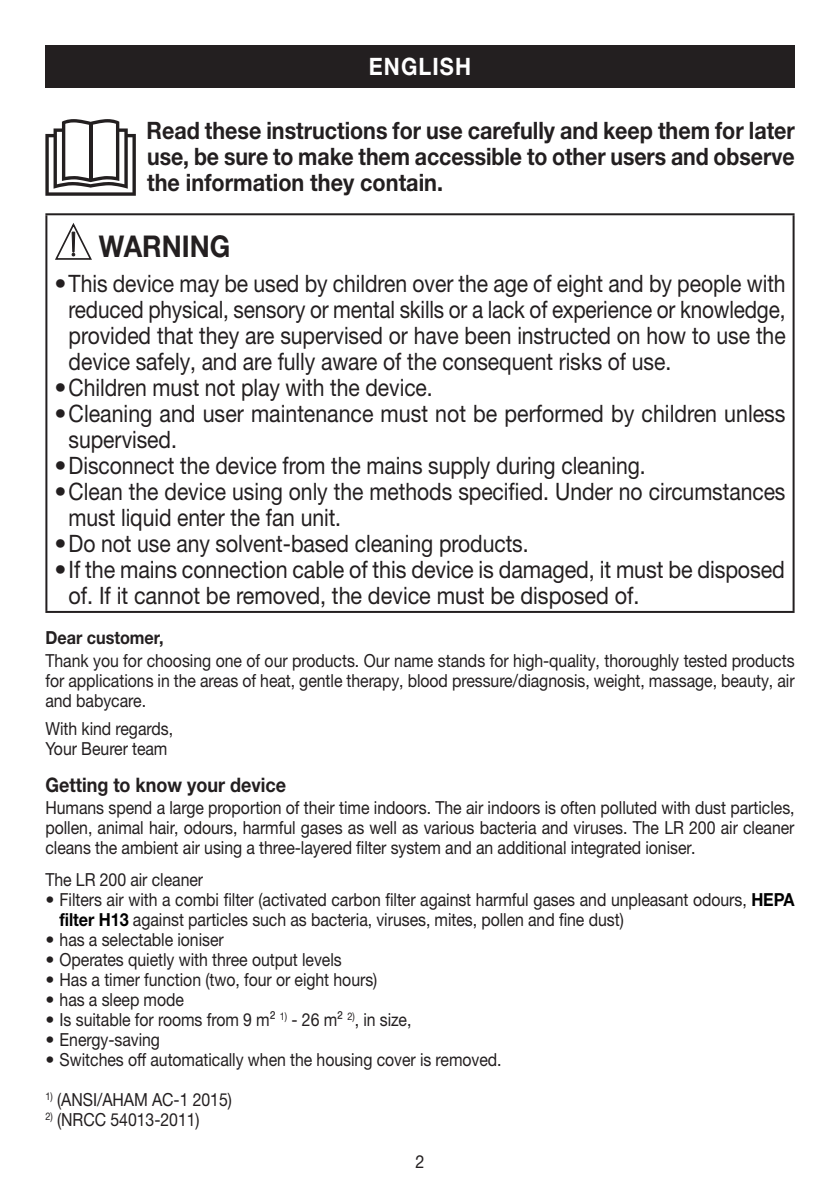
<style>
.page{position:relative;width:840px;height:1191px;background:#fff}
.page>*{position:absolute;margin:0;border:0;box-sizing:border-box;transform-origin:0 0}
.t1{font:700 30px "Helvetica Neue LTW1 G";color:#231f20;scale:.9 1}
.t2{font:24px/26px "Helvetica Neue LTW1 G";letter-spacing:-.005em;color:#231f20}
.t3{font:700 24px/26px "Helvetica Neue LTW1 G";color:#231f20;text-align:justify;scale:.9 1}
.t4{font:700 24px "Helvetica Neue LTW1 G";letter-spacing:.05em;color:#fff;scale:.9 1}
.t5{font:700 20px "Helvetica Neue LTW1 G";color:#231f20;scale:.9 1}
.t6{font:18px/20px "Helvetica Neue LTW1 G";letter-spacing:-.005em;color:#231f20;text-align:justify;scale:.88 1}
.t7{font:18px/20px "Helvetica Neue LTW1 G";letter-spacing:-.005em;color:#231f20}
.t8{font:700 18px "Helvetica Neue LTW1 G";color:#231f20;scale:.9 1}
.t9{font:18px "Helvetica Neue LTW1 G";letter-spacing:-.005em;color:#231f20;scale:.9 1}
.s1{font-weight:700;color:#000}
</style>
<div class="page">
<svg style="left:45px;top:119px;width:91px;height:77px"></svg>
<hr style="left:89px;top:123px;width:3px;height:57px;background:#231f20">
<hr style="left:45px;top:213px;width:749px;height:2px;background:#231f20">
<hr style="left:45px;top:215px;width:2px;height:396px;background:#231f20">
<hr style="left:792px;top:215px;width:2px;height:396px;background:#231f20">
<hr style="left:45px;top:611px;width:749px;height:2px;background:#231f20">
<svg style="left:55px;top:223px;width:37px;height:37px"></svg>
<div style="left:45px;top:45px;width:749px;height:43px;background:#231f20"></div>
<p class="t4" style="left:368px;top:52px;width:115px">ENGLISH</p>
<p class="t3" style="left:146px;top:117px;width:721px">Read these instructions for use carefully and keep them for later use, be sure to make them accessible to other users and observe the information they contain.</p>
<p class="t1" style="left:99px;top:228px;width:147px">WARNING</p>
<p class="t2" style="left:69px;top:270px;width:718px;text-align:justify;text-indent:-14px">•This device may be used by children over the age of eight and by people with reduced physical, sensory or mental skills or a lack of experience or knowledge, provided that they are supervised or have been instructed on how to use the device safely, and are fully aware of the consequent risks of use.</p>
<p class="t2" style="left:54px;top:374px;width:379px">•Children must not play with the device.</p>
<p class="t2" style="left:69px;top:400px;width:718px;text-indent:-14px">•Cleaning and user maintenance must not be performed by children unless supervised.</p>
<p class="t2" style="left:54px;top:452px;width:592px">•Disconnect the device from the mains supply during cleaning.</p>
<p class="t2" style="left:69px;top:478px;width:718px;text-indent:-14px">•Clean the device using only the methods specified. Under no circumstances must liquid enter the fan unit.</p>
<p class="t2" style="left:54px;top:530px;width:475px">•Do not use any solvent-based cleaning products.</p>
<p class="t2" style="left:69px;top:556px;width:717px;text-indent:-14px">•If the mains connection cable of this device is damaged, it must be disposed of. If it cannot be removed, the device must be disposed of.</p>
<p class="t8" style="left:45px;top:626px;width:133px">Dear customer,</p>
<p class="t6" style="left:45px;top:650px;width:852px">Thank you for choosing one of our products. Our name stands for high-quality, thoroughly tested products for applications in the areas of heat, gentle therapy, blood pressure/diagnosis, weight, massage, beauty, air and babycare.</p>
<p class="t6" style="left:45px;top:719px;width:146px">With kind regards,<br>Your Beurer team</p>
<p class="t5" style="left:45px;top:772px;width:269px">Getting to know your device</p>
<p class="t6" style="left:45px;top:798px;width:852px">Humans spend a large proportion of their time indoors. The air indoors is often polluted with dust particles, pollen, animal hair, odours, harmful gases as well as various bacteria and viruses. The LR 200 air cleaner cleans the ambient air using a three-layered filter system and an additional integrated ioniser.</p>
<p class="t6" style="left:45px;top:869px;width:181px">The LR 200 air cleaner</p>
<p class="t7" style="left:60px;top:889px;width:736px;text-indent:-14px">• Filters air with a combi filter (activated carbon filter against harmful gases and unpleasant odours, <span class="s1">HEPA filter H13</span> against particles such as bacteria, viruses, mites, pollen and fine dust)</p>
<p class="t7" style="left:45px;top:929px;width:180px">• has a selectable ioniser</p>
<p class="t7" style="left:45px;top:949px;width:298px">• Operates quietly with three output levels</p>
<p class="t7" style="left:45px;top:969px;width:333px">• Has a timer function (two, four or eight hours)</p>
<p class="t7" style="left:45px;top:989px;width:140px">• has a sleep mode</p>
<p class="t7" style="left:45px;top:1009px;width:367px">• Is suitable for rooms from 9 m² <sup>1)</sup> - 26 m² <sup>2)</sup>, in size,</p>
<p class="t7" style="left:45px;top:1029px;width:116px">• Energy-saving</p>
<p class="t7" style="left:45px;top:1049px;width:457px">• Switches off automatically when the housing cover is removed.</p>
<p class="t6" style="left:45px;top:1089px;width:213px"><sup>1)</sup> (ANSI/AHAM AC-1 2015)</p>
<p class="t6" style="left:45px;top:1109px;width:177px"><sup>2)</sup> (NRCC 54013-2011)</p>
<p class="t9" style="left:415px;top:1150px;width:12px">2</p>
</div>
